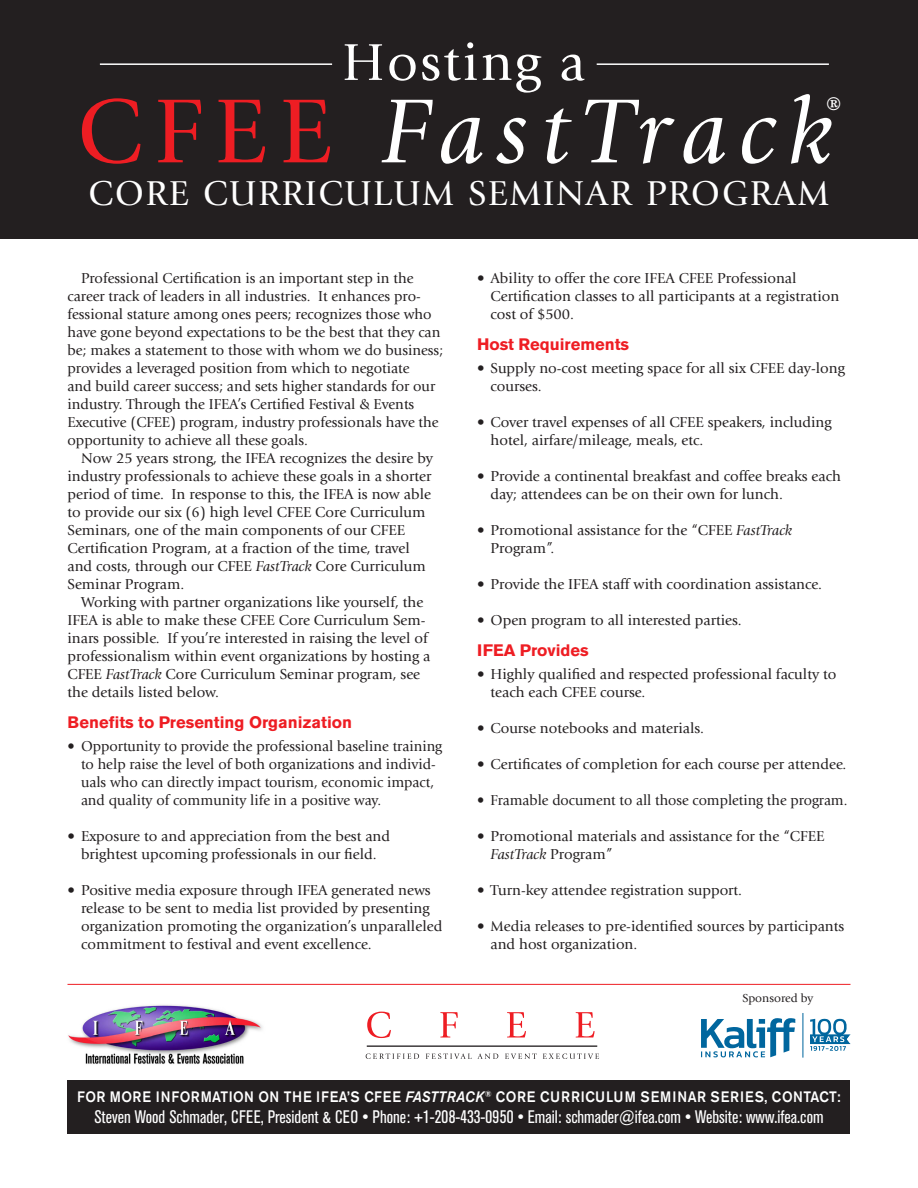
<style>
.page{position:relative;width:918px;height:1188px;background:#fff}
.page>*{position:absolute;margin:0;border:0;box-sizing:border-box;transform-origin:0 0}
.t1{font:italic 94.8px "Giovanni";letter-spacing:.13em;color:#fff}
.t2{font:54px "Giovanni";letter-spacing:.04em;color:#fff}
.t3{font:36px "Giovanni";letter-spacing:.04em;color:#fff}
.t4{font:italic 27.9px "Giovanni";color:#fff}
.t5{font:condensed 18px "Akzidenz Grotesk BE";color:#fff}
.Headline{font:700 16.5px "Akzidenz Grotesk BE";color:#ee1d23}
.Bullet_Text{font:15px/18px "Giovanni";color:#231f20}
.Body_Text{font:15px/18px "Giovanni";color:#231f20}
.t6{font:500 15px "Akzidenz Grotesk BE";letter-spacing:.03em;color:#fff;scale:.92 1}
.Bullet_Text-2{font:15px "Giovanni";color:#231f20;scale:.96 1}
.Body_Text-2{font:12px "Giovanni";color:#231f20}
.s1{font-style:normal;color:#ee1d23}
.s2{font-style:italic}
</style>
<div class="page">
<img style="left:68px;top:1004px;width:195px;height:60px">
<div style="left:0;top:0;width:918px;height:239px;background:#231f20"></div>
<div style="left:68px;top:1081px;width:782px;height:53px;background:#231f20"></div>
<svg style="left:366px;top:1053px;width:53px;height:6px"></svg>
<svg style="left:426px;top:1053px;width:72px;height:6px"></svg>
<svg style="left:505px;top:1054px;width:32px;height:5px"></svg>
<svg style="left:543px;top:1053px;width:56px;height:6px"></svg>
<svg style="left:367px;top:1012px;width:24px;height:26px"></svg>
<svg style="left:440px;top:1012px;width:18px;height:25px"></svg>
<svg style="left:507px;top:1012px;width:19px;height:25px"></svg>
<svg style="left:576px;top:1012px;width:19px;height:25px"></svg>
<hr style="left:367px;top:1045px;width:230px;height:2px;background:#231f20">
<hr style="left:68px;top:984px;width:782px;height:1px;background:#ee1d23">
<hr style="left:100px;top:63px;width:232px;height:2px;background:#fff">
<hr style="left:597px;top:63px;width:232px;height:2px;background:#fff">
<svg style="left:802px;top:1013px;width:1px;height:45px"></svg>
<svg style="left:701px;top:1018px;width:94px;height:40px"></svg>
<svg style="left:810px;top:1019px;width:40px;height:32px"></svg>
<p class="t2" style="left:342px;top:32px;width:245px">Hosting a</p>
<p class="t1" style="left:77px;top:79px;width:757px"><span class="s1">CFEE</span> FastTrack</p>
<p class="t4" style="left:826px;top:91px;width:15px">®</p>
<p class="t3" style="left:89px;top:173px;width:742px">CORE CURRICULUM SEMINAR PROGRAM</p>
<p class="Body_Text" style="left:68px;top:269px;width:377px;text-indent:14px">Professional Certification is an important step in the career track of leaders in all industries. It enhances pro&shy;fessional stature among ones peers; recognizes those who have gone beyond expectations to be the best that they can be; makes a statement to those with whom we do business; provides a leveraged position from which to negotiate<br>and build career success; and sets higher standards for our industry. Through the IFEA’s Certified Festival &amp; Events Executive (CFEE) program, industry professionals have the opportunity to achieve all these goals.</p>
<p class="Body_Text" style="left:68px;top:449px;width:367px;text-indent:14px">Now 25 years strong, the IFEA recognizes the desire by industry professionals to achieve these goals in a shorter period of time. In response to this, the IFEA is now able to provide our six (6) high level CFEE Core Curriculum Seminars, one of the main components of our CFEE Certification Program, at a fraction of the time, travel and costs, through our CFEE <span class="s2">FastTrack</span> Core Curriculum Seminar Program.</p>
<p class="Body_Text" style="left:68px;top:593px;width:365px;text-indent:14px">Working with partner organizations like yourself, the IFEA is able to make these CFEE Core Curriculum Sem&shy;inars possible. If you’re interested in raising the level of professionalism within event organizations by hosting a CFEE <span class="s2">FastTrack</span> Core Curriculum Seminar program, see the details listed below.</p>
<p class="Headline" style="left:68px;top:713px;width:286px">Benefits to Presenting Organization</p>
<p class="Bullet_Text" style="left:81px;top:737px;width:363px;text-indent:-14px">• Opportunity to provide the professional baseline training to help raise the level of both organizations and individ&shy;uals who can directly impact tourism, economic impact, and quality of community life in a positive way.</p>
<p class="Bullet_Text" style="left:68px;top:827px;width:324px;text-align:center">• Exposure to and appreciation from the best and brightest upcoming professionals in our field.</p>
<p class="Bullet_Text" style="left:81px;top:881px;width:363px;text-indent:-14px">• Positive media exposure through IFEA generated news release to be sent to media list provided by presenting organization promoting the organization’s unparalleled commitment to festival and event excellence.</p>
<p class="Bullet_Text" style="left:490px;top:269px;width:350px;text-indent:-14px">• Ability to offer the core IFEA CFEE Professional<br>Certification classes to all participants at a registration cost of $500.</p>
<p class="Headline" style="left:477px;top:335px;width:154px">Host Requirements</p>
<p class="Bullet_Text" style="left:490px;top:359px;width:356px;text-indent:-14px">• Supply no-cost meeting space for all six CFEE day-long courses.</p>
<p class="Bullet_Text" style="left:490px;top:413px;width:343px;text-indent:-14px">• Cover travel expenses of all CFEE speakers, including hotel, airfare/mileage, meals, etc.</p>
<p class="Bullet_Text" style="left:490px;top:467px;width:352px;text-indent:-14px">• Provide a continental breakfast and coffee breaks each day; attendees can be on their own for lunch.</p>
<p class="Bullet_Text" style="left:490px;top:521px;width:303px;text-indent:-14px">• Promotional assistance for the “CFEE <span class="s2">FastTrack<br></span>Program”.</p>
<p class="Bullet_Text" style="left:477px;top:575px;width:346px">• Provide the IFEA staff with coordination assistance.</p>
<p class="Bullet_Text" style="left:477px;top:611px;width:266px">• Open program to all interested parties.</p>
<p class="Headline" style="left:477px;top:641px;width:113px">IFEA Provides</p>
<p class="Bullet_Text" style="left:490px;top:665px;width:348px;text-indent:-14px">• Highly qualified and respected professional faculty to teach each CFEE course.</p>
<p class="Bullet_Text" style="left:477px;top:719px;width:229px">• Course notebooks and materials.</p>
<p class="Bullet_Text" style="left:477px;top:755px;width:371px">• Certificates of completion for each course per attendee.</p>
<p class="Bullet_Text-2" style="left:477px;top:791px;width:387px">• Framable document to all those completing the program.</p>
<p class="Bullet_Text" style="left:490px;top:827px;width:335px;text-indent:-14px">• Promotional materials and assistance for the “CFEE<br><span class="s2">FastTrack</span> Program”</p>
<p class="Bullet_Text" style="left:477px;top:881px;width:267px">• Turn-key attendee registration support.</p>
<p class="Bullet_Text" style="left:490px;top:917px;width:355px;text-indent:-14px">• Media releases to pre-identified sources by participants and host organization.</p>
<p class="Body_Text-2" style="left:742px;top:991px;width:73px">Sponsored by</p>
<p class="t6" style="left:77px;top:1087px;width:831px">FOR MORE INFORMATION ON THE IFEA’S CFEE <span class="s2">FASTTRACK</span><sup>®</sup> CORE CURRICULUM SEMINAR SERIES, CONTACT:</p>
<p class="t5" style="left:94px;top:1107px;width:731px">Steven Wood Schmader, CFEE, President &amp; CEO • Phone: +1-208-433-0950 • Email: schmader@ifea.com • Website: www.ifea.com</p>
</div>
